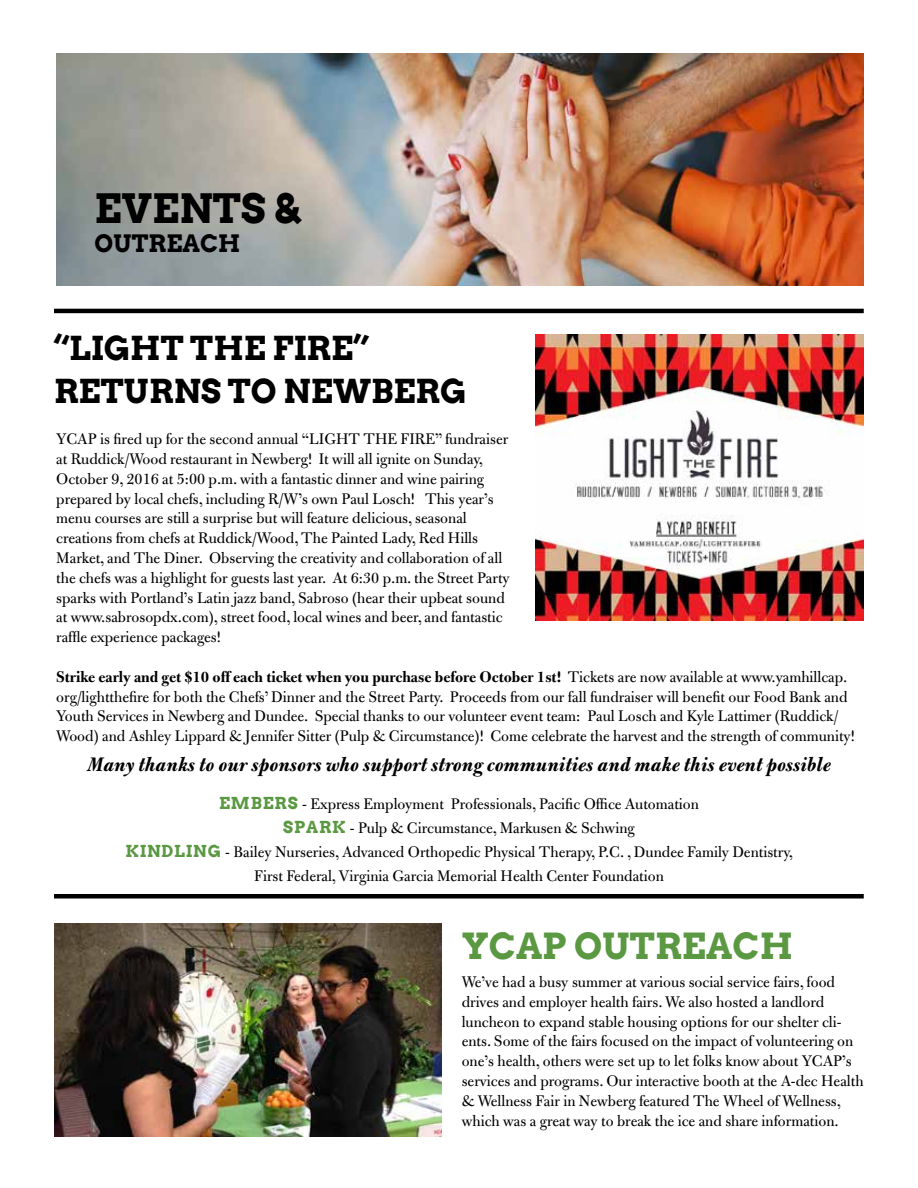
<style>
.page{position:relative;width:918px;height:1188px;background:#fff}
.page>*{position:absolute;margin:0;border:0;box-sizing:border-box;transform-origin:0 0}
.t1{font:700 40.5px "Arvo";color:#000}
.t2{font:700 36px "Arvo";color:#5a9842}
.t3{font:700 33px/43.2px "Arvo";color:#000}
.t4{font:700 24px "Arvo";color:#000}
.t5{font:italic 700 21px "Bulmer";color:#000}
.t6{font:16.5px/19.8px "Bulmer";color:#000}
.s1{font-weight:700}
.s2{font-family:"Arvo";font-weight:700;color:#5a9842}
</style>
<div class="page">
<img style="left:536px;top:335px;width:328px;height:286px">
<img style="left:56px;top:53px;width:808px;height:232px">
<img style="left:54px;top:923px;width:387px;height:213px">
<hr style="left:54px;top:309px;width:810px;height:4px;background:#000">
<hr style="left:54px;top:894px;width:810px;height:4px;background:#000">
<h1 class="t1" style="left:94px;top:183px;width:207px">EVENTS &amp;</h1>
<h3 class="t4" style="left:94px;top:228px;width:147px">OUTREACH</h3>
<h3 class="t3" style="left:54px;top:326px;width:414px">“LIGHT THE FIRE”<br>RETURNS TO NEWBERG</h3>
<p class="t6" style="left:56px;top:429px;width:455px">YCAP is fired up for the second annual “LIGHT THE FIRE” fundraiser at Ruddick/Wood restaurant in Newberg! It will all ignite on Sunday, October 9, 2016 at 5:00 p.m. with a fantastic dinner and wine pairing prepared by local chefs, including R/W’s own Paul Losch! This year’s menu courses are still a surprise but will feature delicious, seasonal creations from chefs at Ruddick/Wood, The Painted Lady, Red Hills Market, and The Diner. Observing the creativity and collaboration of all the chefs was a highlight for guests last year. At 6:30 p.m. the Street Party sparks with Portland’s Latin jazz band, Sabroso (hear their upbeat sound at www.sabrosopdx.com), street food, local wines and beer, and fantastic raffle experience packages!</p>
<p class="t6" style="left:56px;top:667px;width:800px"><span class="s1">Strike early and get $10 off each ticket when you purchase before October 1st!</span> Tickets are now available at www.yamhillcap. org/lightthefire for both the Chefs’ Dinner and the Street Party. Proceeds from our fall fundraiser will benefit our Food Bank and Youth Services in Newberg and Dundee. Special thanks to our volunteer event team: Paul Losch and Kyle Lattimer (Ruddick/ Wood) and Ashley Lippard &amp; Jennifer Sitter (Pulp &amp; Circumstance)! Come celebrate the harvest and the strength of community!</p>
<p class="t5" style="left:87px;top:753px;width:745px">Many thanks to our sponsors who support strong communities and make this event possible</p>
<p class="t6" style="left:126px;top:792px;width:669px;line-height:24px;text-align:center"><span class="s2">EMBERS</span> - Express Employment Professionals, Pacific Office Automation<br><span class="s2">SPARK</span> - Pulp &amp; Circumstance, Markusen &amp; Schwing<br><span class="s2">KINDLING</span> - Bailey Nurseries, Advanced Orthopedic Physical Therapy, P.C. , Dundee Family Dentistry, First Federal, Virginia Garcia Memorial Health Center Foundation</p>
<h2 class="t2" style="left:462px;top:923px;width:333px">YCAP OUTREACH</h2>
<p class="t6" style="left:462px;top:972px;width:403px">We’ve had a busy summer at various social service fairs, food drives and employer health fairs. We also hosted a landlord luncheon to expand stable housing options for our shelter cli&shy;ents. Some of the fairs focused on the impact of volunteering on one’s health, others were set up to let folks know about YCAP’s services and programs. Our interactive booth at the A-dec Health &amp; Wellness Fair in Newberg featured The Wheel of Wellness, which was a great way to break the ice and share information.</p>
</div>
